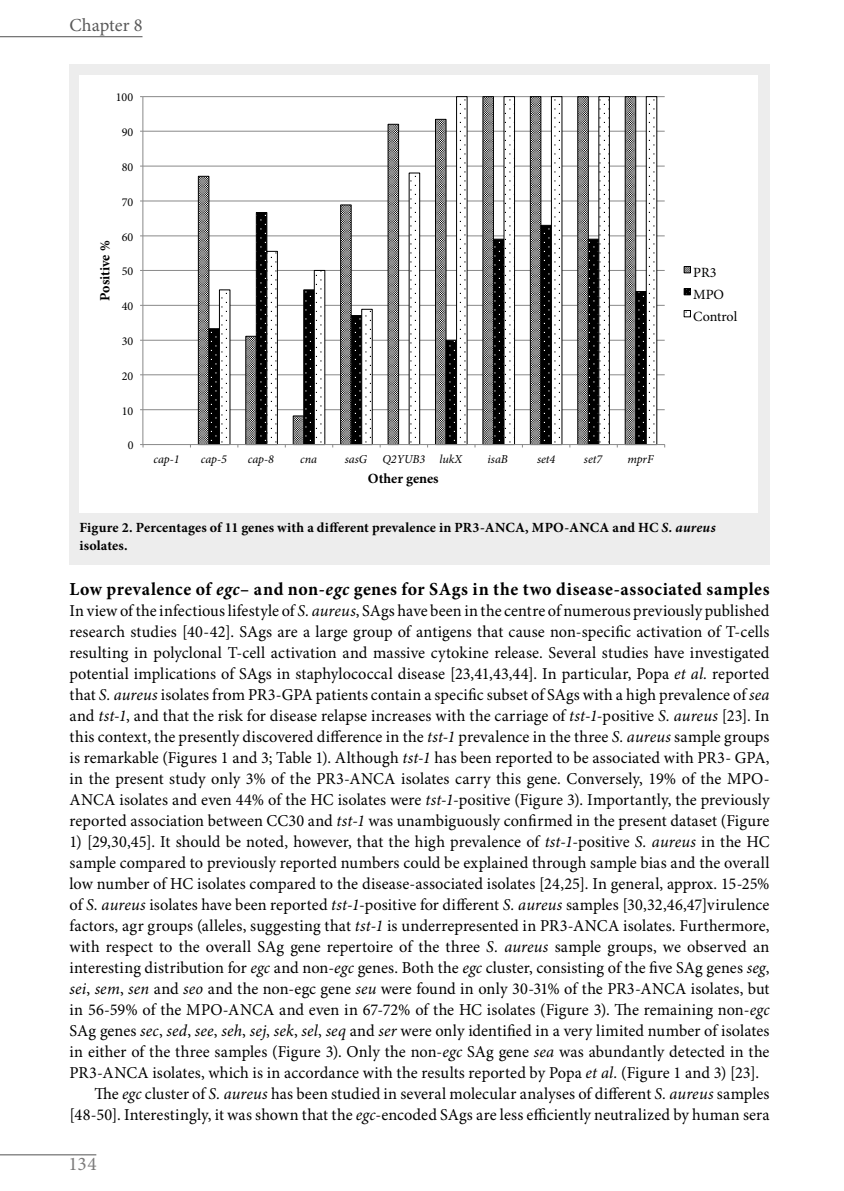
<style>
.page{position:relative;width:844px;height:1191px;background:#fff}
.page>*{position:absolute;margin:0;border:0;box-sizing:border-box;transform-origin:0 0}
.t1{font:19.25px "Minion Pro";color:#7c7b7b}
.t2{font:700 18.38px "Minion Pro";letter-spacing:.035em;color:#000}
.t3{font:18.38px "Minion Pro";color:#595959}
.t4{font:16.62px/21px "Minion Pro";letter-spacing:.005em;color:#000;text-align:justify}
.t5{font:700 14px/17.5px "Minion Pro";letter-spacing:.005em;color:#000}
.t6{font:14px/22.1px "Minion Pro";letter-spacing:-.005em;color:#000}
.t7{font:italic 12.08px "Minion Pro";color:#000}
.t8{font:12.08px "Minion Pro";color:#000}
.s1{font-style:italic}
</style>
<div class="page">
<hr style="left:0;top:1154px;width:96px;height:1px;background:#595959">
<div style="left:69px;top:64px;width:700px;height:501px;background:#ededed"></div>
<div style="left:79px;top:75px;width:678px;height:438px;background:#fff"></div>
<hr style="left:143px;top:409px;width:521px;height:1px;background:#898989">
<hr style="left:143px;top:374px;width:521px;height:1px;background:#898989">
<hr style="left:143px;top:340px;width:521px;height:1px;background:#898989">
<hr style="left:143px;top:305px;width:521px;height:1px;background:#898989">
<hr style="left:143px;top:270px;width:521px;height:1px;background:#898989">
<hr style="left:143px;top:235px;width:521px;height:1px;background:#898989">
<hr style="left:143px;top:201px;width:521px;height:1px;background:#898989">
<hr style="left:143px;top:166px;width:521px;height:1px;background:#898989">
<hr style="left:143px;top:131px;width:521px;height:1px;background:#898989">
<hr style="left:143px;top:96px;width:521px;height:1px;background:#898989">
<svg style="left:197px;top:96px;width:22px;height:348px"></svg>
<svg style="left:208px;top:212px;width:11px;height:232px"></svg>
<svg style="left:219px;top:96px;width:438px;height:348px"></svg>
<hr style="left:142px;top:97px;width:1px;height:347px;background:#898989">
<hr style="left:143px;top:444px;width:521px;height:1px;background:#898989">
<div style="left:683px;top:266px;width:7px;height:7px;border:1px solid #000"></div>
<div style="left:684px;top:288px;width:6px;height:7px;background:#000"></div>
<div style="left:683px;top:288px;width:7px;height:7px;border:1px solid #000"></div>
<div style="left:683px;top:310px;width:7px;height:7px;border:1px solid #000"></div>
<hr style="left:0;top:36px;width:142px;height:1px;background:#595959">
<p class="t3" style="left:69px;top:14px;width:74px">Chapter 8</p>
<p class="t8" style="left:116px;top:89px;width:19px">100</p>
<p class="t8" style="left:122px;top:124px;width:13px">90</p>
<p class="t8" style="left:122px;top:159px;width:13px">80</p>
<p class="t5" style="left:96px;top:300px;width:62px;rotate:-90deg">Positive %</p>
<p class="t8" style="left:122px;top:194px;width:13px">70</p>
<p class="t8" style="left:122px;top:229px;width:13px">60</p>
<p class="t8" style="left:122px;top:263px;width:13px">50</p>
<p class="t8" style="left:122px;top:298px;width:13px">40</p>
<p class="t8" style="left:122px;top:333px;width:13px">30</p>
<p class="t8" style="left:122px;top:368px;width:13px">20</p>
<p class="t8" style="left:122px;top:403px;width:13px">10</p>
<p class="t8" style="left:128px;top:437px;width:7px">0</p>
<p class="t7" style="left:153px;top:450px;width:27px">cap-1</p>
<p class="t7" style="left:201px;top:450px;width:27px">cap-5</p>
<p class="t7" style="left:248px;top:450px;width:27px">cap-8</p>
<p class="t7" style="left:300px;top:450px;width:18px">cna</p>
<p class="t7" style="left:344px;top:450px;width:24px">sasG</p>
<p class="t7" style="left:382px;top:450px;width:81px">Q2YUB3 lukX</p>
<p class="t7" style="left:487px;top:450px;width:22px">isaB</p>
<p class="t7" style="left:537px;top:450px;width:20px">set4</p>
<p class="t7" style="left:584px;top:450px;width:20px">set7</p>
<p class="t7" style="left:627px;top:450px;width:27px">mprF</p>
<p class="t5" style="left:368px;top:469px;width:72px">Other genes</p>
<p class="t6" style="left:693px;top:261px;width:46px">PR3<br>MPO<br>Control</p>
<p class="t5" style="left:79px;top:519px;width:637px">Figure 2. Percentages of 11 genes with a different prevalence in PR3-ANCA, MPO-ANCA and HC <span class="s1">S. aureus </span>isolates.</p>
<p class="t2" style="left:69px;top:578px;width:701px">Low prevalence of <span class="s1">egc</span>– and non-<span class="s1">egc</span> genes for SAgs in the two disease-associated samples</p>
<p class="t4" style="left:69px;top:600px;width:701px">In view of the infectious lifestyle of <span class="s1">S. aureus</span>, SAgs have been in the centre of numerous previously published research studies [40-42]. SAgs are a large group of antigens that cause non-specific activation of T-cells resulting in polyclonal T-cell activation and massive cytokine release. Several studies have investigated potential implications of SAgs in staphylococcal disease [23,41,43,44]. In particular, Popa <span class="s1">et al.</span> reported that <span class="s1">S. aureus</span> isolates from PR3-GPA patients contain a specific subset of SAgs with a high prevalence of <span class="s1">sea </span>and <span class="s1">tst-1</span>, and that the risk for disease relapse increases with the carriage of <span class="s1">tst-1</span>-positive <span class="s1">S. aureus</span> [23]. In this context, the presently discovered difference in the <span class="s1">tst-1</span> prevalence in the three <span class="s1">S. aureus</span> sample groups is remarkable (Figures 1 and 3; Table 1). Although <span class="s1">tst-1</span> has been reported to be associated with PR3- GPA, in the present study only 3% of the PR3-ANCA isolates carry this gene. Conversely, 19% of the MPO-ANCA isolates and even 44% of the HC isolates were <span class="s1">tst-1</span>-positive (Figure 3). Importantly, the previously reported association between CC30 and <span class="s1">tst-1</span> was unambiguously confirmed in the present dataset (Figure</p>
<p class="t4" style="left:69px;top:831px;width:701px">1) [29,30,45]. It should be noted, however, that the high prevalence of <span class="s1">tst-1</span>-positive <span class="s1">S. aureus</span> in the HC</p>
<p class="t4" style="left:69px;top:852px;width:701px">sample compared to previously reported numbers could be explained through sample bias and the overall</p>
<p class="t4" style="left:69px;top:873px;width:701px">low number of HC isolates compared to the disease-associated isolates [24,25]. In general, approx. 15-25%</p>
<p class="t4" style="left:69px;top:894px;width:701px">of <span class="s1">S. aureus</span> isolates have been reported <span class="s1">tst</span>-<span class="s1">1</span>-positive for different <span class="s1">S. aureus</span> samples [30,32,46,47]virulence</p>
<p class="t4" style="left:69px;top:915px;width:701px">factors, agr groups (alleles, suggesting that <span class="s1">tst-1</span> is underrepresented in PR3-ANCA isolates. Furthermore,</p>
<p class="t4" style="left:69px;top:936px;width:701px">with respect to the overall SAg gene repertoire of the three <span class="s1">S. aureus</span> sample groups, we observed an</p>
<p class="t4" style="left:69px;top:957px;width:701px">interesting distribution for <span class="s1">egc</span> and non-<span class="s1">egc</span> genes. Both the <span class="s1">egc</span> cluster, consisting of the five SAg genes <span class="s1">seg</span>,</p>
<p class="t4" style="left:69px;top:978px;width:701px"><span class="s1">sei</span>, <span class="s1">sem</span>, <span class="s1">sen</span> and <span class="s1">seo</span> and the non-egc gene <span class="s1">seu</span> were found in only 30-31% of the PR3-ANCA isolates, but</p>
<p class="t4" style="left:69px;top:999px;width:701px">in 56-59% of the MPO-ANCA and even in 67-72% of the HC isolates (Figure 3). The remaining non-<span class="s1">egc</span></p>
<p class="t4" style="left:69px;top:1020px;width:701px">SAg genes <span class="s1">sec</span>, <span class="s1">sed</span>, <span class="s1">see</span>, <span class="s1">seh</span>, <span class="s1">sej</span>, <span class="s1">sek</span>, <span class="s1">sel</span>, <span class="s1">seq</span> and <span class="s1">ser</span> were only identified in a very limited number of isolates</p>
<p class="t4" style="left:70px;top:1041px;width:701px">in either of the three samples (Figure 3). Only the non-<span class="s1">egc</span> SAg gene <span class="s1">sea</span> was abundantly detected in the</p>
<p class="t4" style="left:70px;top:1062px;width:691px">PR3-ANCA isolates, which is in accordance with the results reported by Popa <span class="s1">et al.</span> (Figure 1 and 3) [23].</p>
<p class="t4" style="left:94px;top:1083px;width:676px">The <span class="s1">egc</span> cluster of <span class="s1">S. aureus</span> has been studied in several molecular analyses of different <span class="s1">S. aureus</span> samples</p>
<p class="t4" style="left:70px;top:1104px;width:701px">[48-50]. Interestingly, it was shown that the <span class="s1">egc</span>-encoded SAgs are less efficiently neutralized by human sera</p>
<p class="t1" style="left:68px;top:1152px;width:30px">134</p>
</div>
